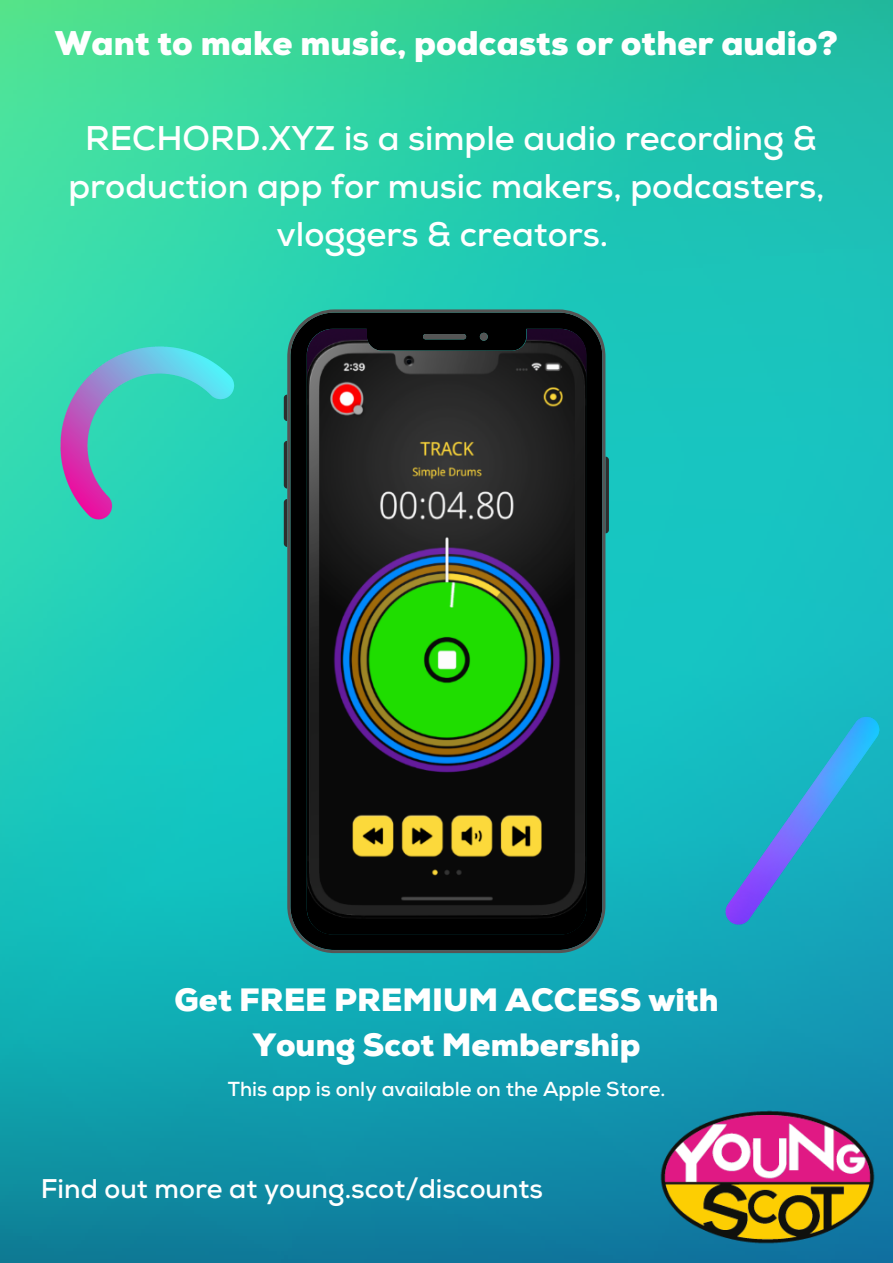
<style>
.page{position:relative;width:893px;height:1263px;background:#fff}
.page>*{position:absolute;margin:0;border:0;box-sizing:border-box;transform-origin:0 0}
.t1{font:700 34.2px/47.8px "Nexa";color:#fff;text-align:center}
.t2{font:900 34.2px "Nexa";color:#fff}
.t3{font:900 32.25px/45px "Nexa";color:#fff;text-align:center}
.t4{font:700 27px "Nexa";color:#fff}
.t5{font:700 20.25px "Nexa";color:#fff}
</style>
<div class="page">
<img style="left:0;top:0;width:893px;height:1263px">
<img style="left:642px;top:1090px;width:251px;height:173px">
<svg style="left:284px;top:395px;width:3px;height:26px"></svg>
<svg style="left:284px;top:441px;width:3px;height:48px"></svg>
<svg style="left:284px;top:499px;width:3px;height:48px"></svg>
<svg style="left:605px;top:457px;width:4px;height:76px"></svg>
<svg style="left:287px;top:309px;width:318px;height:644px;background:#263822"></svg>
<img style="left:56px;top:338px;width:182px;height:196px">
<img style="left:722px;top:707px;width:160px;height:226px">
<p class="t2" style="left:55px;top:23px;width:784px">Want to make music, podcasts or other audio?</p>
<p class="t1" style="left:68px;top:116px;width:757px">RECHORD.XYZ is a simple audio recording &amp; production app for music makers, podcasters, vloggers &amp; creators.</p>
<p class="t3" style="left:175px;top:979px;width:545px">Get FREE PREMIUM ACCESS with<br>Young Scot Membership</p>
<p class="t5" style="left:228px;top:1077px;width:439px">This app is only available on the Apple Store.</p>
<p class="t4" style="left:41px;top:1173px;width:504px">Find out more at young.scot/discounts</p>
</div>
